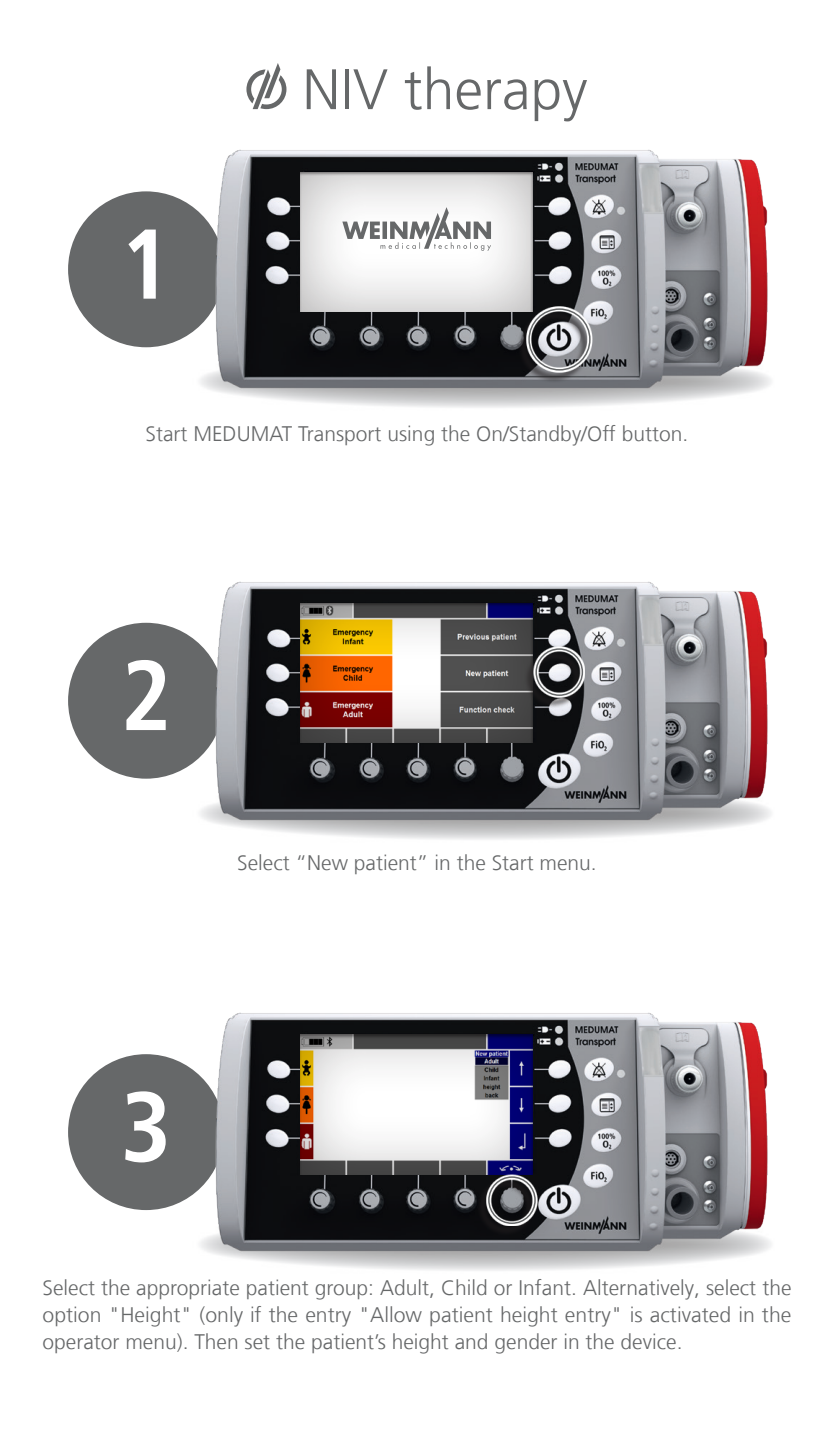
<style>
.page{position:relative;width:834px;height:1446px;background:#fff}
.page>*{position:absolute;margin:0;border:0;box-sizing:border-box;transform-origin:0 0}
.t1{font:700 condensed 99px "Frutiger LT Com";color:#fff}
.t2{font:300 57px "Frutiger LT Com";color:#666869}
.t3{font:300 21px/27px "Frutiger LT Com";color:#666869;text-align:justify}
</style>
<div class="page">
<svg style="left:246px;top:63px;width:40px;height:46px"></svg>
<div style="left:68px;top:191px;width:156px;height:156px;background:#666869;border-radius:50%"></div>
<img style="left:158px;top:149px;width:613px;height:259px">
<div style="left:299px;top:170px;width:234px;height:144px;background:#231f20;opacity:.54"></div>
<svg style="left:342px;top:207px;width:149px;height:44px"></svg>
<div style="left:516px;top:309px;width:74px;height:73px;background:#231f20;opacity:.55"></div>
<svg style="left:526px;top:306px;width:66px;height:67px"></svg>
<div style="left:528px;top:308px;width:62px;height:63px;border:2px solid #666869;border-radius:50%"></div>
<div style="left:68px;top:623px;width:156px;height:156px;background:#666869;border-radius:50%"></div>
<img style="left:158px;top:581px;width:613px;height:259px">
<div style="left:299px;top:601px;width:234px;height:144px;background:#231f20;opacity:.54"></div>
<div style="left:524px;top:649px;width:59px;height:59px;background:#231f20;opacity:.55"></div>
<svg style="left:533px;top:646px;width:52px;height:52px"></svg>
<div style="left:535px;top:648px;width:48px;height:48px;border:2px solid #666869;border-radius:50%"></div>
<div style="left:68px;top:1054px;width:156px;height:156px;background:#666869;border-radius:50%"></div>
<img style="left:158px;top:1012px;width:613px;height:259px">
<div style="left:299px;top:1032px;width:234px;height:144px;background:#231f20;opacity:.54"></div>
<div style="left:476px;top:1177px;width:60px;height:59px;background:#0d0e10"></div>
<svg style="left:486px;top:1174px;width:51px;height:52px"></svg>
<div style="left:488px;top:1176px;width:47px;height:48px;border:2px solid #666869;border-radius:50%"></div>
<h1 class="t1" style="left:120px;top:224px;width:53px">1</h1>
<h2 class="t2" style="left:302px;top:66px;width:286px">NIV therapy</h2>
<p class="t3" style="left:146px;top:422px;width:544px">Start MEDUMAT Transport using the On/Standby/Off button.</p>
<h1 class="t1" style="left:120px;top:656px;width:53px">2</h1>
<p class="t3" style="left:237px;top:851px;width:361px">Select “New patient” in the Start menu.</p>
<h1 class="t1" style="left:120px;top:1087px;width:53px">3</h1>
<p class="t3" style="left:43px;top:1276px;width:750px">Select the appropriate patient group: Adult, Child or Infant. Alternatively, select the option "Height" (only if the entry "Allow patient height entry" is activated in the operator menu). Then set the patient’s height and gender in the device.</p>
</div>
